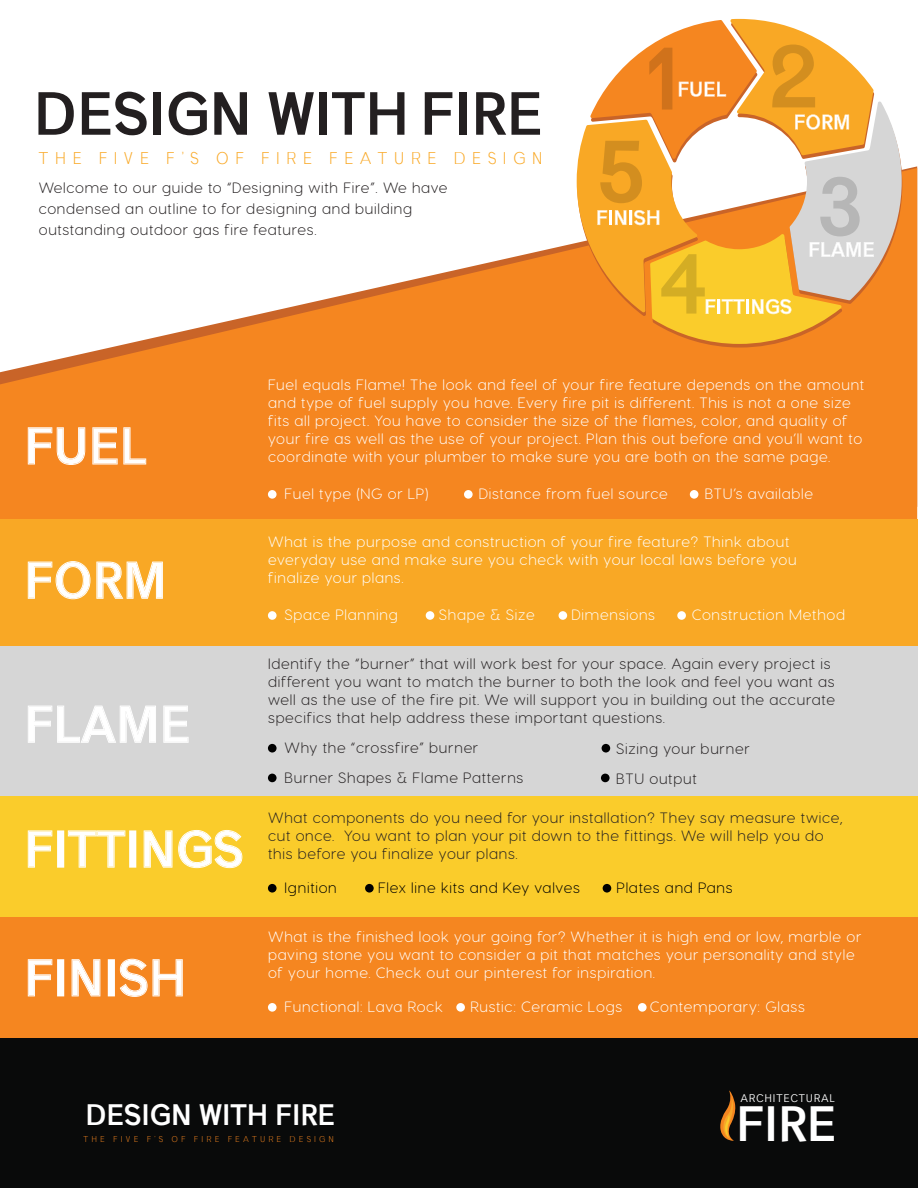
<style>
.page{position:relative;width:918px;height:1188px;background:#fff}
.page>*{position:absolute;margin:0;border:0;box-sizing:border-box;transform-origin:0 0}
.t1{font:58.05px "Vengeance";color:#231f20}
.t2{font:700 47.25px "Vengeance";color:#fff}
.t3{font:700 28.2px "Vengeance";color:#fff}
.t4{font:300 16.2px "Vengeance";letter-spacing:.4em;color:#f9a825}
.t5{font:300 15px/18px "Visby Round CF";letter-spacing:.05em;color:#fff}
.t6{font:300 15px/18px "Visby Round CF";letter-spacing:.05em;color:#231f20}
.t7{font:300 15px "Visby Round CF";letter-spacing:.05em;color:#000}
.t8{font:500 10.5px "Vengeance";letter-spacing:.085em;color:#fff}
.t9{font:300 8.1px "Vengeance";letter-spacing:.4em;color:#f58620}
.s1{font-weight:700}
</style>
<div class="page">
<div style="left:0;top:1038px;width:918px;height:150px;background:#090a0a"></div>
<svg style="left:720px;top:1091px;width:16px;height:50px"></svg>
<svg style="left:0;top:168px;width:917px;height:352px;fill:#f58620"></svg>
<div style="left:0;top:520px;width:917px;height:126px;background:#f9a825"></div>
<div style="left:0;top:646px;width:917px;height:150px;background:#d6d6d6"></div>
<div style="left:0;top:796px;width:917px;height:121px;background:#facc2b"></div>
<div style="left:0;top:917px;width:917px;height:121px;background:#f58620"></div>
<div style="left:268px;top:490px;width:9px;height:9px;background:#fff;border-radius:50%"></div>
<div style="left:464px;top:490px;width:9px;height:9px;background:#fff;border-radius:50%"></div>
<div style="left:690px;top:490px;width:8px;height:9px;background:#fff;border-radius:50%"></div>
<div style="left:268px;top:611px;width:9px;height:9px;background:#fff;border-radius:50%"></div>
<div style="left:559px;top:611px;width:8px;height:9px;background:#fff;border-radius:50%"></div>
<div style="left:426px;top:611px;width:8px;height:9px;background:#fff;border-radius:50%"></div>
<div style="left:677px;top:611px;width:9px;height:9px;background:#fff;border-radius:50%"></div>
<div style="left:268px;top:744px;width:9px;height:9px;background:#000;border-radius:50%"></div>
<div style="left:602px;top:744px;width:8px;height:9px;background:#000;border-radius:50%"></div>
<div style="left:268px;top:774px;width:9px;height:8px;background:#000;border-radius:50%"></div>
<div style="left:601px;top:774px;width:9px;height:8px;background:#000;border-radius:50%"></div>
<div style="left:268px;top:884px;width:9px;height:9px;background:#000;border-radius:50%"></div>
<div style="left:603px;top:884px;width:8px;height:9px;background:#000;border-radius:50%"></div>
<div style="left:365px;top:884px;width:9px;height:9px;background:#000;border-radius:50%"></div>
<div style="left:268px;top:1003px;width:9px;height:9px;background:#fff;border-radius:50%"></div>
<div style="left:638px;top:1003px;width:9px;height:9px;background:#fff;border-radius:50%"></div>
<div style="left:456px;top:1003px;width:9px;height:9px;background:#fff;border-radius:50%"></div>
<svg style="left:28px;top:427px;width:57px;height:38px"></svg>
<svg style="left:92px;top:427px;width:54px;height:38px"></svg>
<svg style="left:28px;top:561px;width:62px;height:38px"></svg>
<svg style="left:96px;top:562px;width:67px;height:37px"></svg>
<svg style="left:28px;top:706px;width:128px;height:37px"></svg>
<svg style="left:163px;top:706px;width:26px;height:37px"></svg>
<svg style="left:28px;top:830px;width:108px;height:38px"></svg>
<svg style="left:144px;top:830px;width:28px;height:38px"></svg>
<svg style="left:178px;top:830px;width:64px;height:38px"></svg>
<svg style="left:28px;top:959px;width:36px;height:37px"></svg>
<svg style="left:72px;top:959px;width:28px;height:37px"></svg>
<svg style="left:108px;top:959px;width:75px;height:38px"></svg>
<svg style="left:577px;top:19px;width:325px;height:329px"></svg>
<h1 class="t1" style="left:34px;top:78px;width:511px">DESIGN WITH <span class="s1">FIRE</span></h1>
<p class="t4" style="left:39px;top:148px;width:505px">THE FIVE F’S OF FIRE FEATURE DESIGN</p>
<p class="t6" style="left:39px;top:177px;width:410px;line-height:21.1px">Welcome to our guide to “Designing with Fire”. We have condensed an outline to for designing and building outstanding outdoor gas fire features.</p>
<p class="t5" style="left:268px;top:375px;width:598px">Fuel equals Flame! The look and feel of your fire feature depends on the amount and type of fuel supply you have. Every fire pit is different. This is not a one size fits all project. You have to consider the size of the flames, color, and quality of your fire as well as the use of your project. Plan this out before and you’ll want to coordinate with your plumber to make sure you are both on the same page.</p>
<p class="t5" style="left:285px;top:485px;width:145px">Fuel type (NG or LP)</p>
<p class="t5" style="left:479px;top:485px;width:191px">Distance from fuel source</p>
<p class="t5" style="left:705px;top:485px;width:110px">BTU’s available</p>
<p class="t5" style="left:268px;top:533px;width:530px">What is the purpose and construction of your fire feature? Think about everyday use and make sure you check with your local laws before you finalize your plans.</p>
<p class="t5" style="left:285px;top:606px;width:114px">Space Planning</p>
<p class="t5" style="left:439px;top:606px;width:97px">Shape &amp; Size</p>
<p class="t5" style="left:571px;top:606px;width:85px">Dimensions</p>
<p class="t5" style="left:692px;top:606px;width:155px">Construction Method</p>
<p class="t6" style="left:268px;top:655px;width:568px">Identify the “burner” that will work best for your space. Again every project is different you want to match the burner to both the look and feel you want as well as the use of the fire pit. We will support you in building out the accurate specifics that help address these important questions.</p>
<p class="t6" style="left:285px;top:733px;width:240px;line-height:30px">Why the “crossfire” burner<br>Burner Shapes &amp; Flame Patterns</p>
<p class="t6" style="left:616px;top:733px;width:135px;line-height:30px">Sizing your burner<br>BTU output</p>
<p class="t6" style="left:268px;top:808px;width:576px">What components do you need for your installation? They say measure twice, cut once. You want to plan your pit down to the fittings. We will help you do this before you finalize your plans.</p>
<p class="t7" style="left:285px;top:879px;width:54px">Ignition</p>
<p class="t7" style="left:378px;top:879px;width:203px">Flex line kits and Key valves</p>
<p class="t7" style="left:617px;top:879px;width:118px">Plates and Pans</p>
<p class="t5" style="left:268px;top:928px;width:595px">What is the finished look your going for? Whether it is high end or low, marble or paving stone you want to consider a pit that matches your personality and style of your home. Check out our pinterest for inspiration.</p>
<p class="t5" style="left:285px;top:997px;width:159px">Functional: Lava Rock</p>
<p class="t5" style="left:470px;top:997px;width:153px">Rustic: Ceramic Logs</p>
<p class="t5" style="left:650px;top:997px;width:156px">Contemporary: Glass</p>
<h3 class="t3" style="left:85px;top:1098px;width:251px">DESIGN WITH FIRE</h3>
<p class="t9" style="left:84px;top:1134px;width:252px">THE FIVE F’S OF FIRE FEATURE DESIGN</p>
<p class="t8" style="left:741px;top:1092px;width:96px">ARCHITECTURAL</p>
<h2 class="t2" style="left:736px;top:1095px;width:102px">FIRE</h2>
</div>
